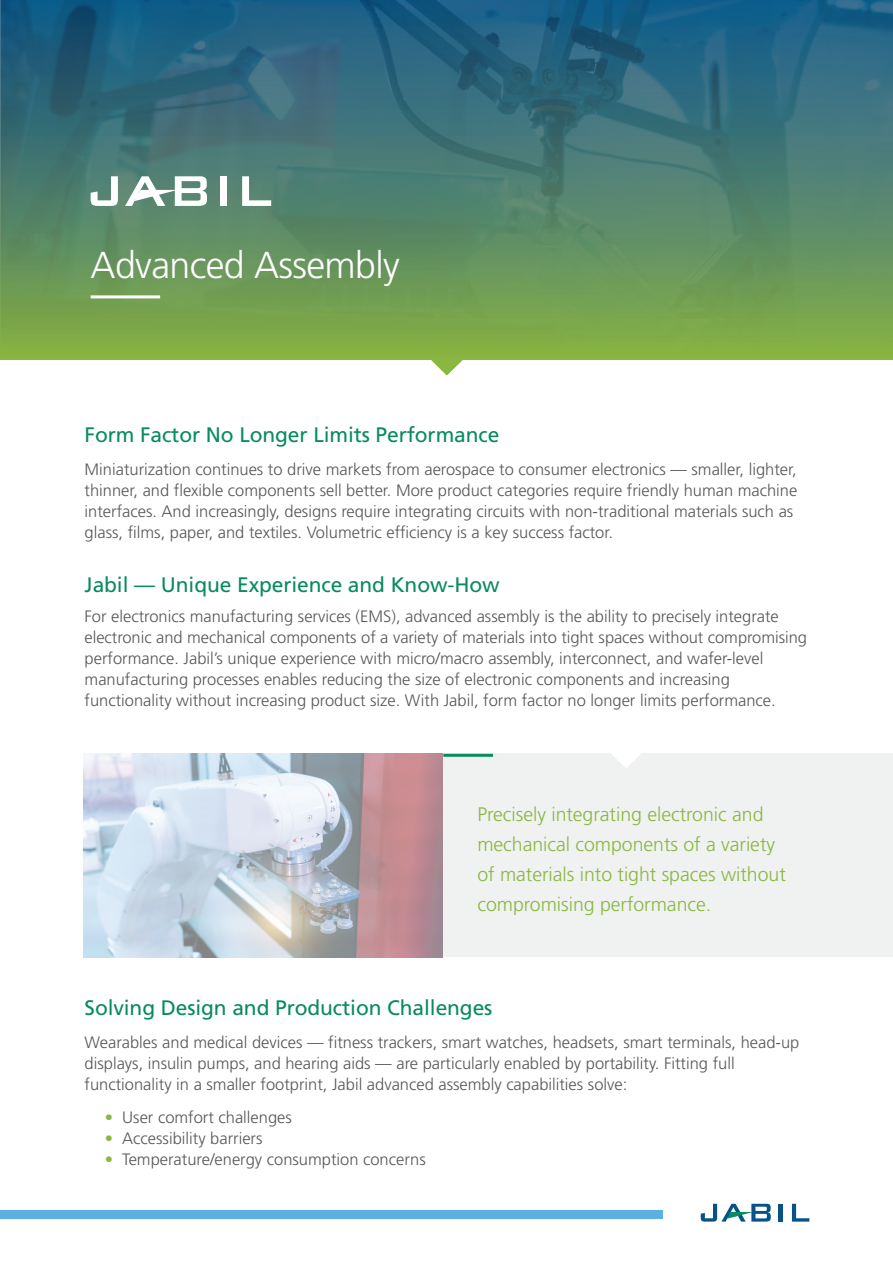
<style>
.page{position:relative;width:893px;height:1263px;background:#fff}
.page>*{position:absolute;margin:0;border:0;box-sizing:border-box;transform-origin:0 0}
.t1{font:300 37.5px "Frutiger";letter-spacing:-.015em;color:#fff}
.t2{font:21px "Frutiger";letter-spacing:-.005em;color:#088b60}
.t3{font:300 19.5px/30px "Frutiger";color:#89b73f}
.t4{font:300 16.5px/21px "Frutiger";color:#555759}
.s1{color:#89b73f}
</style>
<div class="page">
<div style="left:443px;top:754px;width:450px;height:203px;background:#f0f1f1"></div>
<svg style="left:0;top:0;width:893px;height:360px;background:#4d806b"></svg>
<svg style="left:431px;top:360px;width:32px;height:16px"></svg>
<svg style="left:610px;top:753px;width:30px;height:15px"></svg>
<svg style="left:91px;top:176px;width:27px;height:30px"></svg>
<div style="left:220px;top:176px;width:7px;height:30px;background:#fff"></div>
<svg style="left:242px;top:176px;width:29px;height:30px"></svg>
<svg style="left:125px;top:176px;width:82px;height:30px"></svg>
<hr style="left:91px;top:295px;width:69px;height:3px;background:#fff">
<hr style="left:443px;top:754px;width:50px;height:3px;background:#088b60">
<hr style="left:779px;top:1204px;width:4px;height:17px;background:#075389">
<svg style="left:792px;top:1204px;width:17px;height:17px"></svg>
<svg style="left:701px;top:1204px;width:70px;height:17px"></svg>
<div style="left:0;top:1210px;width:662px;height:8px;background:#5bafe1"></div>
<img style="left:84px;top:754px;width:359px;height:203px">
<h1 class="t1" style="left:91px;top:243px;width:311px">Advanced Assembly</h1>
<p class="t2" style="left:85px;top:423px;width:416px">Form Factor No Longer Limits Performance</p>
<p class="t4" style="left:85px;top:459px;width:714px">Miniaturization continues to drive markets from aerospace to consumer electronics — smaller, lighter, thinner, and flexible components sell better. More product categories require friendly human machine interfaces. And increasingly, designs require integrating circuits with non-traditional materials such as glass, films, paper, and textiles. Volumetric efficiency is a key success factor.</p>
<p class="t2" style="left:85px;top:573px;width:417px">Jabil — Unique Experience and Know-How</p>
<p class="t4" style="left:85px;top:606px;width:724px">For electronics manufacturing services (EMS), advanced assembly is the ability to precisely integrate electronic and mechanical components of a variety of materials into tight spaces without compromising performance. Jabil’s unique experience with micro/macro assembly, interconnect, and wafer-level manufacturing processes enables reducing the size of electronic components and increasing functionality without increasing product size. With Jabil, form factor no longer limits performance.</p>
<p class="t3" style="left:477px;top:799px;width:310px">Precisely integrating electronic and mechanical components of a variety of materials into tight spaces without compromising performance.</p>
<p class="t2" style="left:85px;top:996px;width:409px">Solving Design and Production Challenges</p>
<p class="t4" style="left:85px;top:1032px;width:716px">Wearables and medical devices — fitness trackers, smart watches, headsets, smart terminals, head-up displays, insulin pumps, and hearing aids — are particularly enabled by portability. Fitting full functionality in a smaller footprint, Jabil advanced assembly capabilities solve:</p>
<p class="t4" style="left:105px;top:1107px;width:189px"><span class="s1">•</span> User comfort challenges</p>
<p class="t4" style="left:105px;top:1128px;width:159px"><span class="s1">•</span> Accessibility barriers</p>
<p class="t4" style="left:105px;top:1149px;width:322px"><span class="s1">•</span> Temperature/energy consumption concerns</p>
</div>
